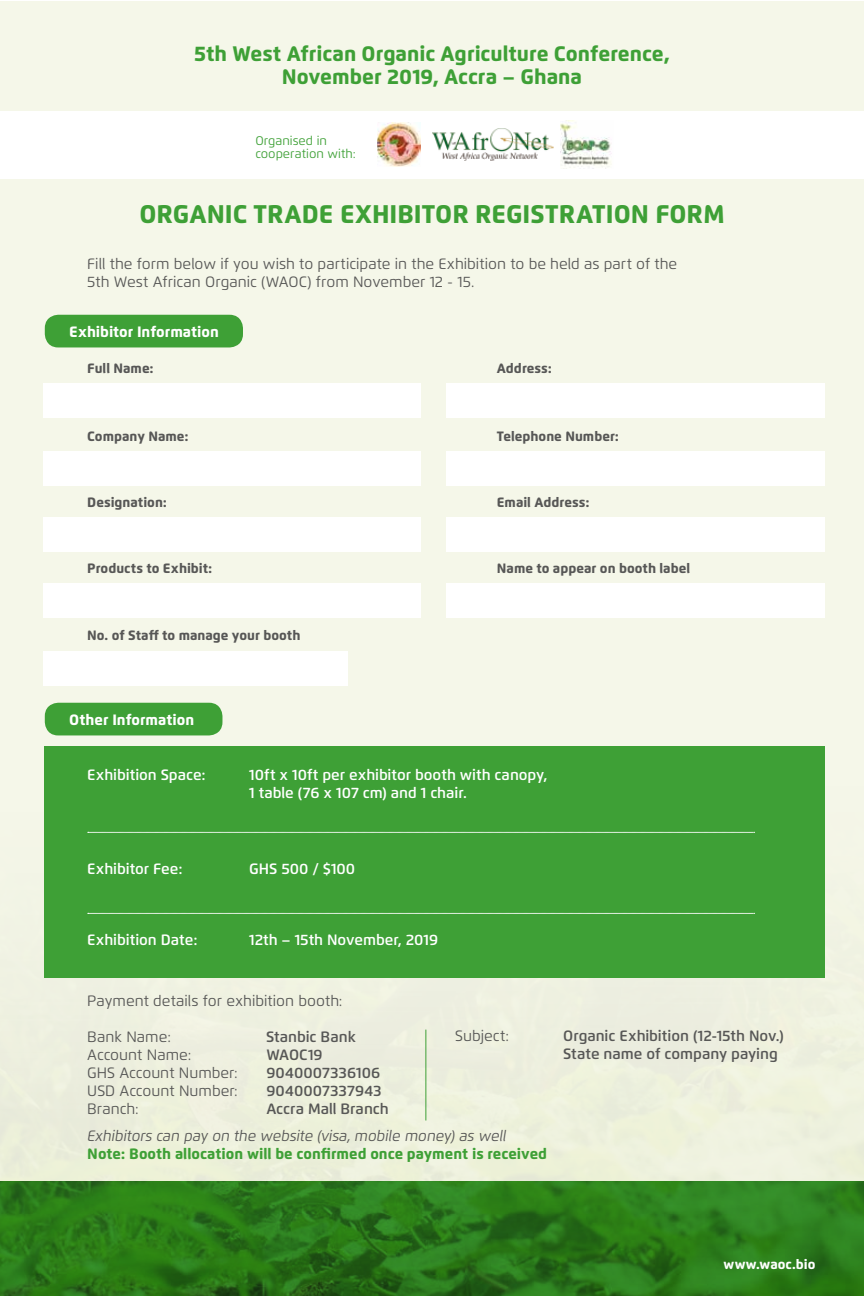
<style>
.page{position:relative;width:864px;height:1296px;background:#fff}
.page>*{position:absolute;margin:0;border:0;box-sizing:border-box;transform-origin:0 0}
.t1{font:800 25.5px "Flexo";color:#3ea036}
.t2{font:800 21px/22.8px "Flexo";color:#3ea036;text-align:center}
.t3{font:15px/18px "Flexo";color:#575756}
.t4{font:600 15px/18px "Flexo";color:#fff}
.t5{font:600 15px/18px "Flexo";color:#575756}
.t6{font:800 15px "Flexo";color:#3ea036}
.t7{font:italic 15px "Flexo";color:#575756}
.t8{font:800 15px "Flexo";color:#fff}
.t9{font:800 13.5px "Flexo";color:#575756}
.t10{font:800 13.5px "Flexo";color:#fff}
.t11{font:12.45px/12.9px "Flexo";color:#3ea036}
</style>
<div class="page">
<div style="left:0;top:1px;width:864px;height:1181px;background:linear-gradient(to right,#f2f4e5,#f4f6e7)"></div>
<svg style="left:0;top:1182px;width:864px;height:114px;background:#2a791a"></svg>
<div style="left:0;top:111px;width:864px;height:68px;background:#fff"></div>
<img style="left:377px;top:122px;width:44px;height:44px">
<img style="left:432px;top:128px;width:122px;height:32px">
<img style="left:560px;top:120px;width:52px;height:49px">
<div style="left:45px;top:315px;width:198px;height:32px;background:#3ea036;border-radius:14px"></div>
<div style="left:45px;top:703px;width:177px;height:32px;background:#3ea036;border-radius:14px"></div>
<div style="left:43px;top:384px;width:378px;height:34px;background:#fff"></div>
<div style="left:447px;top:384px;width:378px;height:34px;background:#fff"></div>
<div style="left:43px;top:451px;width:378px;height:34px;background:#fff"></div>
<div style="left:447px;top:451px;width:378px;height:34px;background:#fff"></div>
<div style="left:43px;top:518px;width:378px;height:34px;background:#fff"></div>
<div style="left:447px;top:518px;width:378px;height:34px;background:#fff"></div>
<div style="left:43px;top:584px;width:378px;height:34px;background:#fff"></div>
<div style="left:447px;top:584px;width:378px;height:34px;background:#fff"></div>
<div style="left:43px;top:651px;width:305px;height:34px;background:#fff"></div>
<div style="left:45px;top:746px;width:780px;height:232px;background:#3ea036"></div>
<svg style="left:88px;top:832px;width:667px;height:1px"></svg>
<svg style="left:88px;top:913px;width:667px;height:1px"></svg>
<hr style="left:426px;top:1030px;width:1px;height:91px;background:#3ea036">
<h2 class="t2" style="left:194px;top:43px;width:477px">5th West African Organic Agriculture Conference,<br>November 2019, Accra – Ghana</h2>
<p class="t11" style="left:255px;top:134px;width:102px">Organised in cooperation with:</p>
<h1 class="t1" style="left:139px;top:198px;width:587px">ORGANIC TRADE EXHIBITOR REGISTRATION FORM</h1>
<p class="t3" style="left:87px;top:255px;width:592px">Fill the form below if you wish to participate in the Exhibition to be held as part of the<br>5th West African Organic (WAOC) from November 12 - 15.</p>
<p class="t8" style="left:69px;top:322px;width:151px">Exhibitor Information</p>
<p class="t9" style="left:87px;top:360px;width:68px">Full Name:</p>
<p class="t9" style="left:497px;top:360px;width:57px">Address:</p>
<p class="t9" style="left:87px;top:428px;width:103px">Company Name:</p>
<p class="t9" style="left:497px;top:428px;width:124px">Telephone Number:</p>
<p class="t9" style="left:87px;top:494px;width:81px">Designation:</p>
<p class="t9" style="left:497px;top:494px;width:94px">Email Address:</p>
<p class="t9" style="left:87px;top:560px;width:127px">Products to Exhibit:</p>
<p class="t9" style="left:497px;top:560px;width:195px">Name to appear on booth label</p>
<p class="t9" style="left:87px;top:627px;width:215px">No. of Staff to manage your booth</p>
<p class="t8" style="left:69px;top:711px;width:127px">Other Information</p>
<p class="t4" style="left:87px;top:765px;width:120px">Exhibition Space:</p>
<p class="t4" style="left:249px;top:765px;width:300px">10ft x 10ft per exhibitor booth with canopy,<br>1 table (76 x 107 cm) and 1 chair.</p>
<p class="t4" style="left:87px;top:859px;width:97px">Exhibitor Fee:</p>
<p class="t4" style="left:249px;top:859px;width:108px">GHS 500 / $100</p>
<p class="t4" style="left:87px;top:931px;width:112px">Exhibition Date:</p>
<p class="t4" style="left:249px;top:931px;width:190px">12th – 15th November, 2019</p>
<p class="t3" style="left:87px;top:992px;width:257px">Payment details for exhibition booth:</p>
<p class="t3" style="left:87px;top:1028px;width:85px">Bank Name:</p>
<p class="t5" style="left:266px;top:1028px;width:91px">Stanbic Bank</p>
<p class="t3" style="left:87px;top:1046px;width:106px">Account Name:</p>
<p class="t5" style="left:266px;top:1046px;width:58px">WAOC19</p>
<p class="t3" style="left:87px;top:1064px;width:152px">GHS Account Number:</p>
<p class="t5" style="left:266px;top:1064px;width:115px">9040007336106</p>
<p class="t3" style="left:87px;top:1082px;width:152px">USD Account Number:</p>
<p class="t5" style="left:266px;top:1082px;width:117px">9040007337943</p>
<p class="t3" style="left:87px;top:1100px;width:53px">Branch:</p>
<p class="t5" style="left:266px;top:1100px;width:124px">Accra Mall Branch</p>
<p class="t7" style="left:87px;top:1127px;width:420px">Exhibitors can pay on the website (visa, mobile money) as well</p>
<p class="t6" style="left:87px;top:1145px;width:461px">Note: Booth allocation will be confirmed once payment is received</p>
<p class="t3" style="left:455px;top:1027px;width:55px">Subject:</p>
<p class="t5" style="left:563px;top:1027px;width:222px">Organic Exhibition (12-15th Nov.)<br>State name of company paying</p>
<p class="t10" style="left:724px;top:1256px;width:93px">www.waoc.bio</p>
</div>
